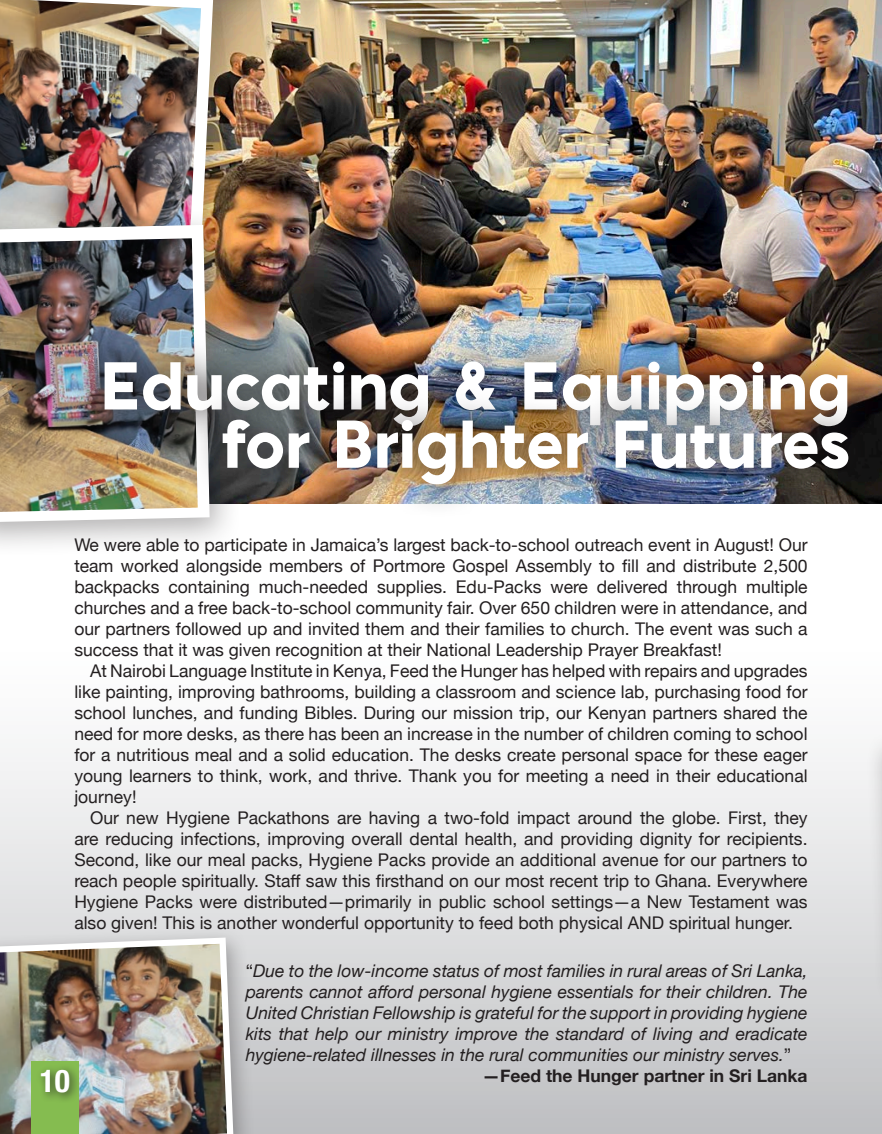
<style>
.page{position:relative;width:882px;height:1134px;background:#fff}
.page>*{position:absolute;margin:0;border:0;box-sizing:border-box;transform-origin:0 0}
.Note_Level_2{font:900 63px "Pontiac";color:#fff}
.t1{font:700 condensed 31.5px "Helvetica Neue";color:#fff}
.t2{font:17.5px/21px "Helvetica Neue";color:#231f20;text-align:justify}
.t3{font:italic 17.5px/21px "Helvetica Neue";color:#231f20;text-align:justify}
.t4{font:700 17.5px "Helvetica Neue";color:#231f20}
.s1{font-style:normal}
</style>
<div class="page">
<svg style="left:0;top:753px;width:882px;height:381px"></svg>
<img style="left:242px;top:0;width:640px;height:504px">
<div style="left:0;top:0;width:245px;height:323px;background:#231f20;opacity:.35"></div>
<svg style="left:201px;top:0;width:12px;height:208px"></svg>
<img style="left:0;top:0;width:201px;height:208px">
<div style="left:0;top:208px;width:242px;height:350px;background:#231f20;opacity:.35"></div>
<svg style="left:0;top:225px;width:210px;height:297px"></svg>
<img style="left:0;top:238px;width:198px;height:274px">
<div style="left:0;top:926px;width:255px;height:208px;background:#231f20;opacity:.35"></div>
<svg style="left:0;top:938px;width:233px;height:196px"></svg>
<img style="left:0;top:944px;width:227px;height:190px">
<div style="left:866px;top:723px;width:16px;height:286px;background:#231f20;opacity:.35"></div>
<img style="left:72px;top:329px;width:808px;height:129px">
<img style="left:191px;top:387px;width:689px;height:130px">
<img style="left:874px;top:44px;width:8px;height:193px">
<div style="left:32px;top:1061px;width:47px;height:73px;background:#85bc50"></div>
<div style="left:35px;top:1063px;width:46px;height:41px;background:#231f20;opacity:.75"></div>
<p class="Note_Level_2" style="left:100px;top:338px;width:752px">Educating &amp; Equipping</p>
<p class="Note_Level_2" style="left:222px;top:396px;width:630px">for Brighter Futures</p>
<p class="t2" style="left:74px;top:535px;width:735px">We were able to participate in Jamaica’s largest back-to-school outreach event in August! Our team worked alongside members of Portmore Gospel Assembly to fill and distribute 2,500 backpacks containing much-needed supplies. Edu-Packs were delivered through multiple churches and a free back-to-school community fair. Over 650 children were in attendance, and our partners followed up and invited them and their families to church. The event was such a success that it was given recognition at their National Leadership Prayer Breakfast!</p>
<p class="t2" style="left:74px;top:661px;width:735px;text-indent:16px">At Nairobi Language Institute in Kenya, Feed the Hunger has helped with repairs and upgrades like painting, improving bathrooms, building a classroom and science lab, purchasing food for school lunches, and funding Bibles. During our mission trip, our Kenyan partners shared the need for more desks, as there has been an increase in the number of children coming to school for a nutritious meal and a solid education. The desks create personal space for these eager young learners to think, work, and thrive. Thank you for meeting a need in their educational journey!</p>
<p class="t2" style="left:74px;top:808px;width:735px;text-indent:16px">Our new Hygiene Packathons are having a two-fold impact around the globe. First, they are reducing infections, improving overall dental health, and providing dignity for recipients.<br>Second, like our meal packs, Hygiene Packs provide an additional avenue for our partners to reach people spiritually. Staff saw this firsthand on our most recent trip to Ghana. Everywhere Hygiene Packs were distributed—primarily in public school settings—a New Testament was also given! This is another wonderful opportunity to feed both physical AND spiritual hunger.</p>
<p class="t3" style="left:246px;top:961px;width:564px"><span class="s1">“</span>Due to the low-income status of most families in rural areas of Sri Lanka, parents cannot afford personal hygiene essentials for their children. The United Christian Fellowship is grateful for the support in providing hygiene kits that help our ministry improve the standard of living and eradicate hygiene-related illnesses in the rural communities our ministry serves.<span class="s1">”</span></p>
<p class="t4" style="left:483px;top:1062px;width:327px">—Feed the Hunger partner in Sri Lanka</p>
<p class="t1" style="left:40px;top:1054px;width:32px">10</p>
</div>
